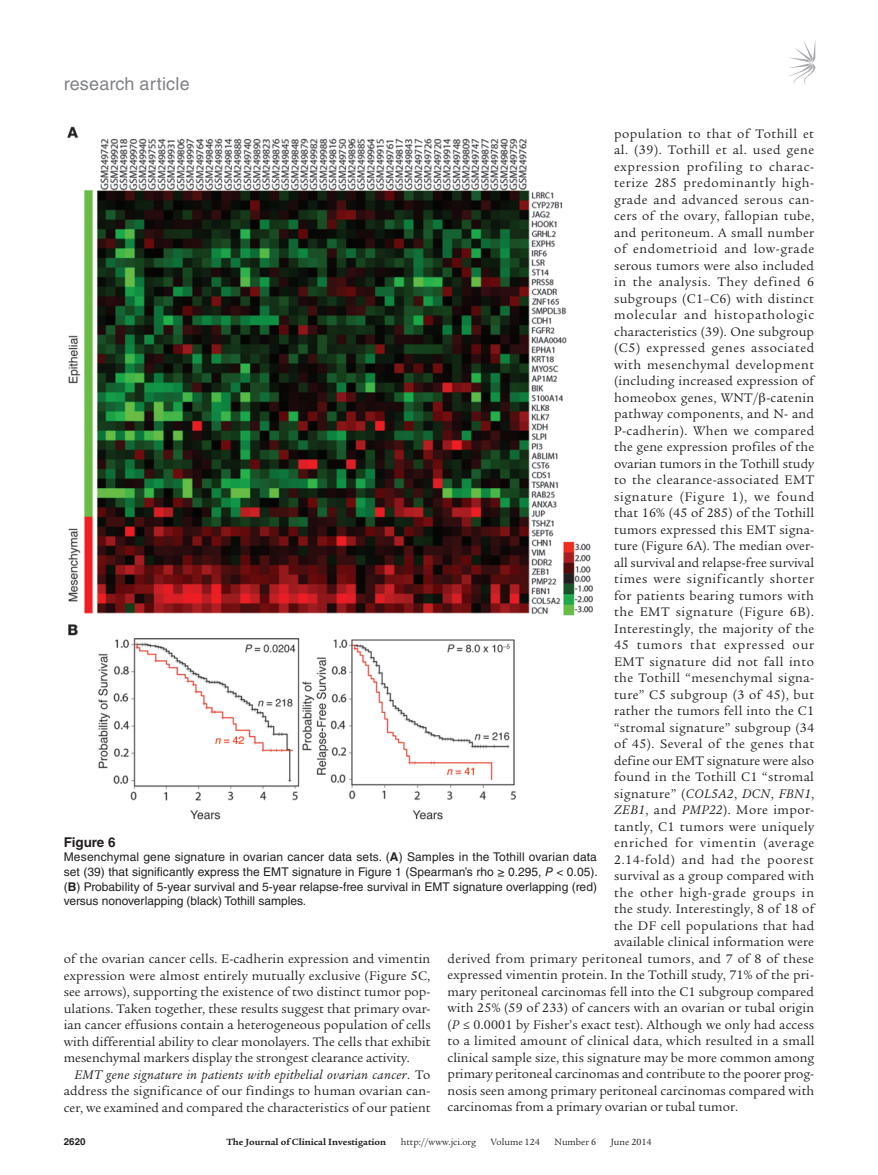
<style>
.page{position:relative;width:878px;height:1175px;background:#fff}
.page>*{position:absolute;margin:0;border:0;box-sizing:border-box;transform-origin:0 0}
.t1{font:18px "Helvetica LT Std";letter-spacing:.01em;color:#808285}
.t2{font:13.5px/16.5px "Legacy Serif Std";letter-spacing:.02em;color:#231f20;text-align:justify}
.t3{font:13.5px "Legacy Serif Std";letter-spacing:.04em;color:#231f20}
.t4{font:13.5px "Legacy Serif Std";letter-spacing:.045em;color:#231f20}
.t5{font:13.5px "Legacy Serif Std";letter-spacing:.05em;color:#231f20}
.t6{font:13.5px "Legacy Serif Std";color:#231f20}
.t7{font:13.5px "Legacy Serif Std";letter-spacing:.055em;color:#231f20}
.t8{font:13.5px "Legacy Serif Std";letter-spacing:.06em;color:#231f20}
.t9{font:700 13.5px "Helvetica LT Std";color:#231f20}
.t10{font:12px/14.7px "Helvetica LT Std";color:#231f20;text-align:justify}
.t11{font:9.75px "Legacy Serif Std";color:#231f20}
.t12{font:700 9.75px "Legacy Serif Std";color:#231f20}
.t13{font:700 9.75px "Helvetica LT Std";color:#231f20}
.s1{font-style:italic}
.s2{font-weight:700}
</style>
<div class="page">
<svg style="left:789px;top:42px;width:26px;height:43px"></svg>
<img style="left:67px;top:126px;width:526px;height:694px">
<h1 class="t1" style="left:64px;top:73px;width:127px">research article</h1>
<p class="t3" style="left:614px;top:126px;width:201px">population to that of Tothill et</p>
<p class="t3" style="left:614px;top:142px;width:202px">al. (39). Tothill et al. used gene</p>
<p class="t5" style="left:614px;top:159px;width:201px">expression profiling to charac-</p>
<p class="t4" style="left:614px;top:175px;width:202px">terize 285 predominantly high-</p>
<p class="t3" style="left:614px;top:192px;width:201px">grade and advanced serous can-</p>
<p class="t2" style="left:614px;top:208px;width:201px">cers of the ovary, fallopian tube,</p>
<p class="t2" style="left:614px;top:224px;width:201px">and peritoneum. A small number</p>
<p class="t5" style="left:614px;top:241px;width:202px">of endometrioid and low-grade</p>
<p class="t2" style="left:614px;top:257px;width:201px">serous tumors were also included</p>
<p class="t4" style="left:614px;top:274px;width:201px">in the analysis. They defined 6</p>
<p class="t2" style="left:614px;top:290px;width:201px">subgroups (C1–C6) with distinct</p>
<p class="t7" style="left:614px;top:307px;width:202px">molecular and histopathologic</p>
<p class="t2" style="left:614px;top:323px;width:201px">characteristics (39). One subgroup</p>
<p class="t4" style="left:614px;top:340px;width:202px">(C5) expressed genes associated</p>
<p class="t3" style="left:614px;top:357px;width:201px">with mesenchymal development</p>
<p class="t2" style="left:614px;top:373px;width:201px">(including increased expression of</p>
<p class="t2" style="left:614px;top:389px;width:201px">homeobox genes, WNT/ -catenin</p>
<p class="t2" style="left:614px;top:406px;width:201px">pathway components, and N- and</p>
<p class="t2" style="left:614px;top:422px;width:201px">P-cadherin). When we compared</p>
<p class="t2" style="left:614px;top:439px;width:202px">the gene expression profiles of the</p>
<p class="t2" style="left:614px;top:455px;width:202px">ovarian tumors in the Tothill study</p>
<p class="t2" style="left:614px;top:472px;width:202px">to the clearance-associated EMT</p>
<p class="t5" style="left:614px;top:489px;width:202px">signature (Figure 1), we found</p>
<p class="t2" style="left:614px;top:505px;width:202px">that 16% (45 of 285) of the Tothill</p>
<p class="t2" style="left:614px;top:521px;width:202px">tumors expressed this EMT signa-</p>
<p class="t2" style="left:614px;top:538px;width:201px">ture (Figure 6A). The median over-</p>
<p class="t2" style="left:614px;top:554px;width:201px">all survival and relapse-free survival</p>
<p class="t3" style="left:614px;top:571px;width:201px">times were significantly shorter</p>
<p class="t2" style="left:614px;top:587px;width:201px">for patients bearing tumors with</p>
<p class="t3" style="left:614px;top:604px;width:201px">the EMT signature (Figure 6B).</p>
<p class="t2" style="left:614px;top:620px;width:202px">Interestingly, the majority of the</p>
<p class="t8" style="left:614px;top:637px;width:202px">45 tumors that expressed our</p>
<p class="t2" style="left:614px;top:653px;width:201px">EMT signature did not fall into</p>
<p class="t2" style="left:614px;top:670px;width:201px">the Tothill “mesenchymal signa-</p>
<p class="t2" style="left:614px;top:686px;width:201px">ture” C5 subgroup (3 of 45), but</p>
<p class="t2" style="left:614px;top:703px;width:202px">rather the tumors fell into the C1</p>
<p class="t2" style="left:614px;top:719px;width:201px">“stromal signature” subgroup (34</p>
<p class="t2" style="left:614px;top:736px;width:201px">of 45). Several of the genes that</p>
<p class="t2" style="left:614px;top:752px;width:201px">define our EMT signature were also</p>
<p class="t2" style="left:614px;top:769px;width:201px">found in the Tothill C1 “stromal</p>
<p class="t2" style="left:614px;top:785px;width:201px">signature” (<span class="s1">COL5A2</span>, <span class="s1">DCN</span>, <span class="s1">FBN1</span>,</p>
<p class="t2" style="left:614px;top:802px;width:201px"><span class="s1">ZEB1</span>, and <span class="s1">PMP22</span>). More impor-</p>
<p class="t2" style="left:614px;top:818px;width:202px">tantly, C1 tumors were uniquely</p>
<p class="t7" style="left:614px;top:835px;width:202px">enriched for vimentin (average</p>
<p class="t5" style="left:614px;top:852px;width:201px">2.14-fold) and had the poorest</p>
<p class="t2" style="left:614px;top:868px;width:201px">survival as a group compared with</p>
<p class="t4" style="left:614px;top:885px;width:201px">the other high-grade groups in</p>
<p class="t2" style="left:614px;top:901px;width:201px">the study. Interestingly, 8 of 18 of</p>
<p class="t2" style="left:614px;top:917px;width:202px">the DF cell populations that had</p>
<p class="t2" style="left:614px;top:934px;width:201px">available clinical information were</p>
<p class="t2" style="left:447px;top:950px;width:368px">derived from primary peritoneal tumors, and 7 of 8 of these</p>
<p class="t2" style="left:447px;top:967px;width:368px">expressed vimentin protein. In the Tothill study, 71% of the pri-</p>
<p class="t2" style="left:447px;top:983px;width:368px">mary peritoneal carcinomas fell into the C1 subgroup compared</p>
<p class="t2" style="left:447px;top:1000px;width:368px">with 25% (59 of 233) of cancers with an ovarian or tubal origin</p>
<p class="t2" style="left:447px;top:1016px;width:368px">(<span class="s1">P</span> ≤ 0.0001 by Fisher’s exact test). Although we only had access</p>
<p class="t2" style="left:447px;top:1033px;width:368px">to a limited amount of clinical data, which resulted in a small</p>
<p class="t2" style="left:447px;top:1049px;width:368px">clinical sample size, this signature may be more common among</p>
<p class="t6" style="left:447px;top:1066px;width:368px">primary peritoneal carcinomas and contribute to the poorer prog-</p>
<p class="t2" style="left:447px;top:1082px;width:368px">nosis seen among primary peritoneal carcinomas compared with</p>
<p class="t2" style="left:447px;top:1099px;width:292px">carcinomas from a primary ovarian or tubal tumor.</p>
<p class="t9" style="left:64px;top:833px;width:53px">Figure 6</p>
<p class="t10" style="left:64px;top:849px;width:535px">Mesenchymal gene signature in ovarian cancer data sets. (<span class="s2">A</span>) Samples in the Tothill ovarian data set (39) that significantly express the EMT signature in Figure 1 (Spearman’s rho ≥ 0.295, <span class="s1">P</span> &lt; 0.05). (<span class="s2">B</span>) Probability of 5-year survival and 5-year relapse-free survival in EMT signature overlapping (red) versus nonoverlapping (black) Tothill samples.</p>
<p class="t2" style="left:64px;top:950px;width:368px">of the ovarian cancer cells. E-cadherin expression and vimentin expression were almost entirely mutually exclusive (Figure 5C, see arrows), supporting the existence of two distinct tumor pop&shy;ulations. Taken together, these results suggest that primary ovar&shy;ian cancer effusions contain a heterogeneous population of cells with differential ability to clear monolayers. The cells that exhibit mesenchymal markers display the strongest clearance activity.</p>
<p class="t2" style="left:64px;top:1066px;width:368px;text-indent:11px"><span class="s1">EMT gene signature in patients with epithelial ovarian cancer</span>. To address the significance of our findings to human ovarian can&shy;cer, we examined and compared the characteristics of our patient</p>
<p class="t13" style="left:64px;top:1135px;width:23px">2620</p>
<p class="t12" style="left:226px;top:1135px;width:161px">The Journal of Clinical Investigation</p>
<p class="t11" style="left:401px;top:1136px;width:77px">http://www.jci.org</p>
<p class="t11" style="left:491px;top:1136px;width:50px">Volume 124</p>
<p class="t11" style="left:554px;top:1136px;width:43px">Number 6</p>
<p class="t11" style="left:610px;top:1136px;width:42px">June 2014</p>
</div>
